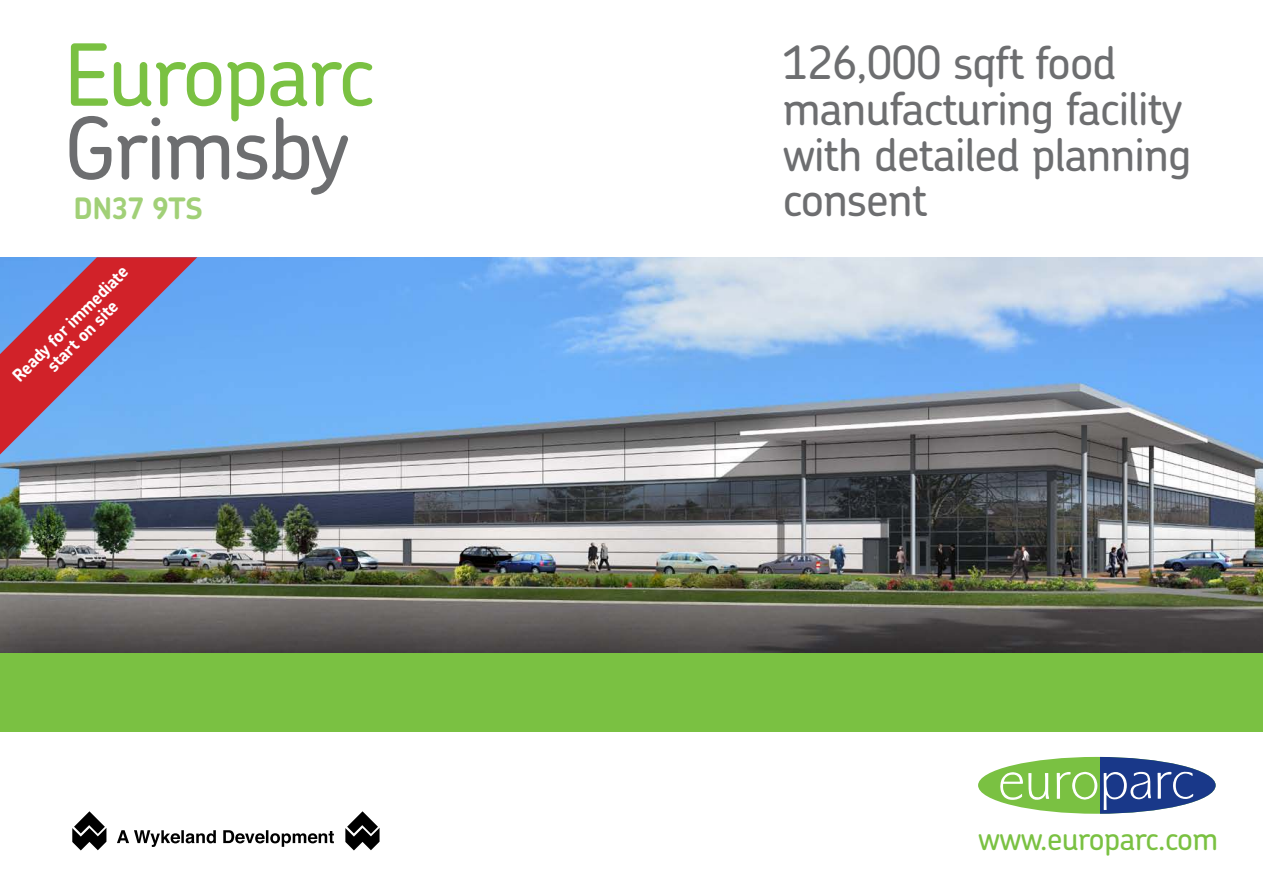
<style>
.page{position:relative;width:1263px;height:893px;background:#fff}
.page>*{position:absolute;margin:0;border:0;box-sizing:border-box;transform-origin:0 0}
.t1{font:500 85.65px "Chevin";letter-spacing:-.02em;color:#7ac142}
.t2{font:500 85.65px "Chevin";letter-spacing:-.02em;color:#6d6e70}
.t3{font:500 45.75px/45.8px "Chevin";letter-spacing:-.02em;color:#6d6e70}
.t4{font:500 31.05px "Chevin";letter-spacing:-.02em;color:#7ac142}
.t5{font:700 29.55px "Chevin";letter-spacing:-.02em;color:#a1d077}
.t6{font:700 17.4px/17.4px "Chevin";color:#fff;text-align:center}
</style>
<div class="page">
<div style="left:0;top:429px;width:1263px;height:303px;background:#7ac142"></div>
<img style="left:0;top:257px;width:1263px;height:396px">
<svg style="left:117px;top:830px;width:217px;height:17px"></svg>
<svg style="left:72px;top:811px;width:34px;height:39px"></svg>
<svg style="left:345px;top:811px;width:35px;height:39px"></svg>
<div style="left:978px;top:757px;width:238px;height:57px;background:#7ac142;border-radius:50%"></div>
<svg style="left:1100px;top:757px;width:116px;height:57px;fill:#193889"></svg>
<svg style="left:1000px;top:772px;width:49px;height:28px"></svg>
<svg style="left:1056px;top:772px;width:41px;height:28px"></svg>
<svg style="left:1103px;top:772px;width:48px;height:39px"></svg>
<svg style="left:1157px;top:771px;width:36px;height:28px"></svg>
<svg style="left:0;top:257px;width:197px;height:198px"></svg>
<h1 class="t1" style="left:64px;top:35px;width:312px">Europarc</h1>
<h1 class="t2" style="left:64px;top:108px;width:287px">Grimsby</h1>
<p class="t5" style="left:74px;top:197px;width:131px">DN37 9TS</p>
<p class="t6" style="left:10px;top:373px;width:157px;rotate:-45deg">Ready for immediate start on site</p>
<p class="t3" style="left:783px;top:42px;width:410px">126,000 sqft food manufacturing facility with detailed planning consent</p>
<p class="t4" style="left:978px;top:824px;width:242px">www.europarc.com</p>
</div>
